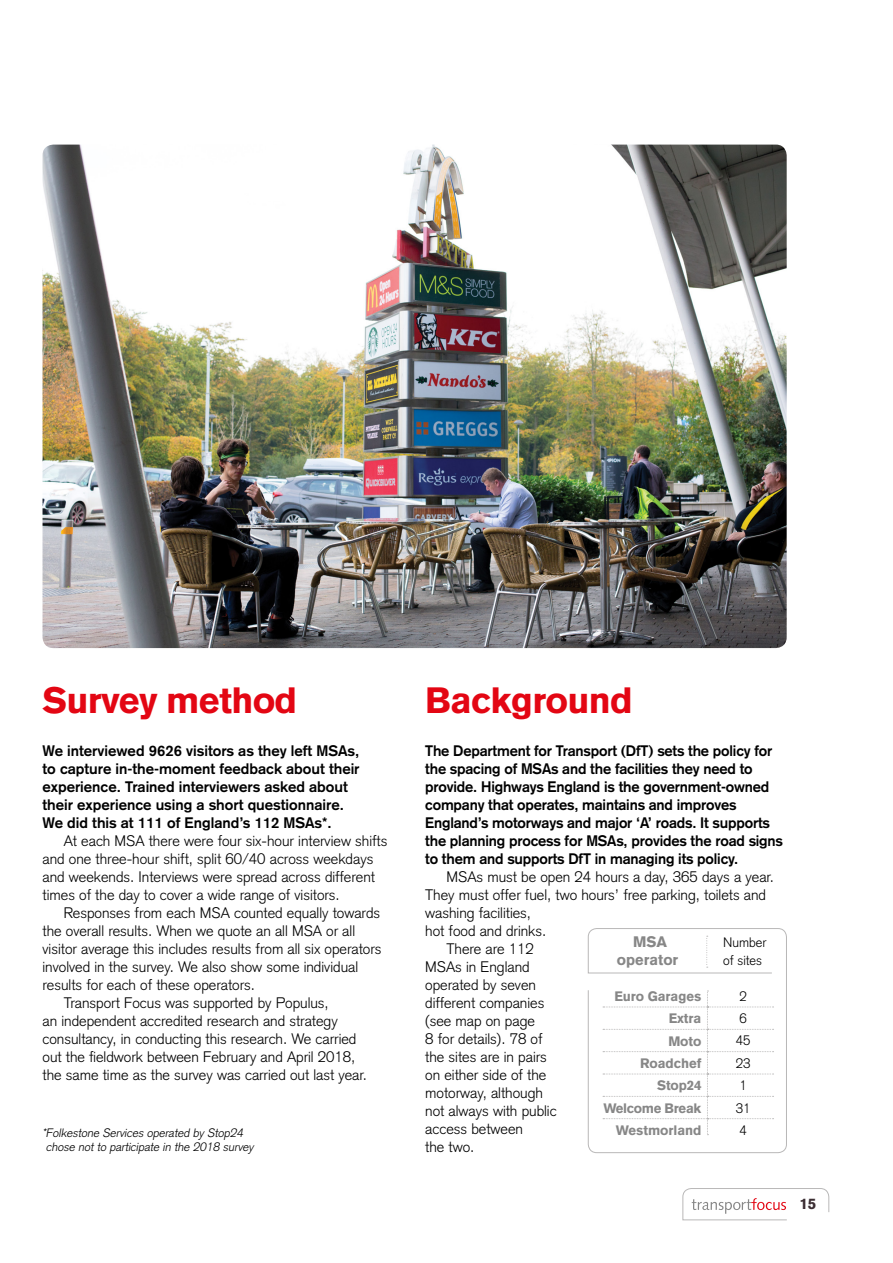
<style>
.page{position:relative;width:893px;height:1263px;background:#fff}
.page>*{position:absolute;margin:0;border:0;box-sizing:border-box;transform-origin:0 0}
.heading_-_standard{font:900 36px "Akzidenz Grotesk";letter-spacing:-.02em;color:#e30613}
.light_body_10pt{font:300 15px/18px "Akzidenz Grotesk";color:#000}
.bold_body_10pt_no_in{font:700 15px/18px "Akzidenz Grotesk";letter-spacing:-.01em;color:#000}
.light_body_10pt-2{font:900 15px "Akzidenz Grotesk";color:#878787}
.t1{font:900 15px "Akzidenz Grotesk";color:#3c2e33}
.light_body_10pt-3{font:900 13.5px "Akzidenz Grotesk";letter-spacing:-.005em;color:#878787}
.light_body_10pt-4{font:300 13.5px "Akzidenz Grotesk";color:#000}
.light_body_10pt-5{font:900 13.5px "Akzidenz Grotesk";letter-spacing:-.025em;color:#878787}
.Footnotes{font:italic 300 12px/14.4px "Akzidenz Grotesk";color:#000}
</style>
<div class="page">
<svg style="left:682px;top:1188px;width:148px;height:32px"></svg>
<div style="left:588px;top:928px;width:199px;height:225px;border:1px solid #b9b8b8;border-radius:9px"></div>
<svg style="left:603px;top:991px;width:171px;height:144px"></svg>
<svg style="left:706px;top:936px;width:2px;height:32px"></svg>
<img style="left:43px;top:145px;width:744px;height:503px">
<p class="heading_-_standard" style="left:43px;top:678px;width:256px">Survey method</p>
<p class="bold_body_10pt_no_in" style="left:43px;top:742px;width:319px">We interviewed 9626 visitors as they left MSAs, to capture in-the-moment feedback about their experience. Trained interviewers asked about their experience using a short questionnaire.<br>We did this at 111 of England’s 112 MSAs*.</p>
<p class="light_body_10pt" style="left:43px;top:832px;width:346px;text-indent:21px">At each MSA there were four six-hour interview shifts and one three-hour shift, split 60/40 across weekdays and weekends. Interviews were spread across different times of the day to cover a wide range of visitors.</p>
<p class="light_body_10pt" style="left:43px;top:904px;width:340px;text-indent:21px">Responses from each MSA counted equally towards the overall results. When we quote an all MSA or all visitor average this includes results from all six operators involved in the survey. We also show some individual results for each of these operators.</p>
<p class="light_body_10pt" style="left:43px;top:994px;width:326px;text-indent:21px">Transport Focus was supported by Populus,<br>an independent accredited research and strategy consultancy, in conducting this research. We carried out the fieldwork between February and April 2018, the same time as the survey was carried out last year.</p>
<p class="Footnotes" style="left:43px;top:1125px;width:213px">*Folkestone Services operated by Stop24 chose not to participate in the 2018 survey</p>
<p class="heading_-_standard" style="left:425px;top:678px;width:209px">Background</p>
<p class="bold_body_10pt_no_in" style="left:425px;top:742px;width:359px">The Department for Transport (DfT) sets the policy for the spacing of MSAs and the facilities they need to provide. Highways England is the government-owned company that operates, maintains and improves England’s motorways and major ‘A’ roads. It supports the planning process for MSAs, provides the road signs to them and supports DfT in managing its policy.</p>
<p class="light_body_10pt" style="left:425px;top:868px;width:350px;text-indent:21px">MSAs must be open 24 hours a day, 365 days a year.<br>They must offer fuel, two hours’ free parking, toilets and washing facilities,</p>
<p class="light_body_10pt" style="left:425px;top:922px;width:123px">hot food and drinks.</p>
<p class="light_body_10pt" style="left:425px;top:940px;width:133px;text-indent:21px">There are 112<br>MSAs in England operated by seven different companies (see map on page<br>8 for details). 78 of the sites are in pairs on either side of the motorway, although not always with public access between<br>the two.</p>
<p class="light_body_10pt-2" style="left:633px;top:933px;width:36px">MSA</p>
<p class="light_body_10pt-4" style="left:723px;top:935px;width:45px">Number</p>
<p class="light_body_10pt-2" style="left:617px;top:951px;width:63px">operator</p>
<p class="light_body_10pt-4" style="left:723px;top:953px;width:40px">of sites</p>
<p class="light_body_10pt-3" style="left:614px;top:988px;width:89px">Euro Garages</p>
<p class="light_body_10pt-4" style="left:739px;top:988px;width:9px">2</p>
<p class="light_body_10pt-3" style="left:669px;top:1010px;width:34px">Extra</p>
<p class="light_body_10pt-4" style="left:739px;top:1010px;width:9px">6</p>
<p class="light_body_10pt-3" style="left:668px;top:1033px;width:35px">Moto</p>
<p class="light_body_10pt-4" style="left:736px;top:1033px;width:16px">45</p>
<p class="light_body_10pt-3" style="left:640px;top:1055px;width:63px">Roadchef</p>
<p class="light_body_10pt-4" style="left:736px;top:1055px;width:16px">23</p>
<p class="light_body_10pt-3" style="left:657px;top:1077px;width:46px">Stop24</p>
<p class="light_body_10pt-4" style="left:739px;top:1077px;width:9px">1</p>
<p class="light_body_10pt-5" style="left:603px;top:1100px;width:100px">Welcome Break</p>
<p class="light_body_10pt-4" style="left:736px;top:1100px;width:16px">31</p>
<p class="light_body_10pt-3" style="left:616px;top:1122px;width:87px">Westmorland</p>
<p class="light_body_10pt-4" style="left:739px;top:1122px;width:9px">4</p>
<p class="t1" style="left:800px;top:1195px;width:18px">15</p>
</div>
